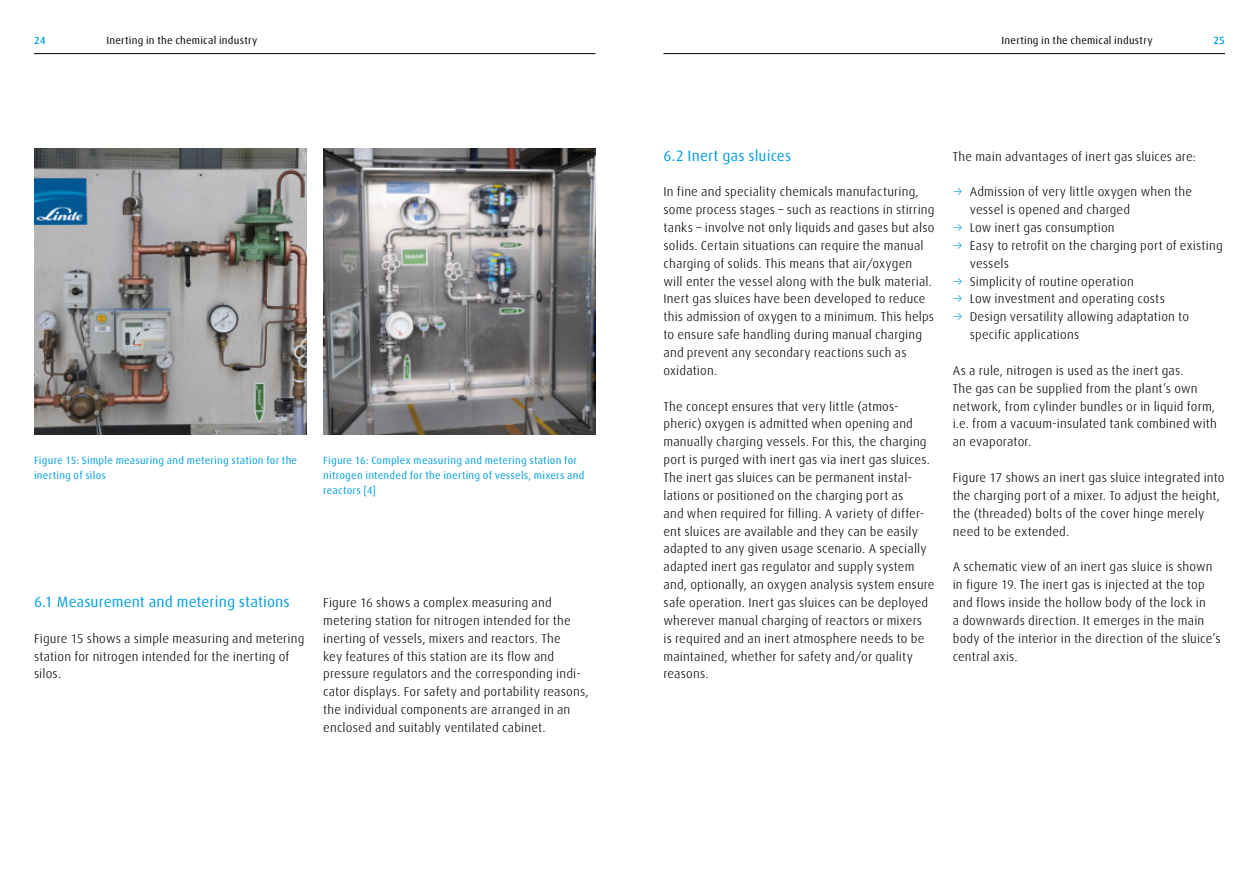
<style>
.page{position:relative;width:1259px;height:893px;background:#fff}
.page>*{position:absolute;margin:0;border:0;box-sizing:border-box;transform-origin:0 0}
.t1{font:15px "Linde Dax Global";letter-spacing:.005em;color:#009ee3}
.t2{font:300 12.75px/17.9px "Linde Dax Global";letter-spacing:.01em;color:#000}
.t3{font:10.5px/14.7px "Linde Dax Global";letter-spacing:.02em;color:#009ee3}
.t4{font:10.5px "Linde Dax Global";letter-spacing:.02em;color:#000}
.t5{font:500 10.5px "Linde Dax Global";color:#009ee3}
.s1{color:#009ee3}
</style>
<div class="page">
<hr style="left:663px;top:53px;width:562px;height:1px;background:#000">
<hr style="left:34px;top:53px;width:561px;height:1px;background:#000">
<img style="left:34px;top:149px;width:272px;height:285px">
<img style="left:323px;top:149px;width:272px;height:285px">
<p class="t5" style="left:34px;top:34px;width:13px">24</p>
<p class="t4" style="left:106px;top:34px;width:153px">Inerting in the chemical industry</p>
<p class="t4" style="left:1001px;top:34px;width:153px">Inerting in the chemical industry</p>
<p class="t5" style="left:1213px;top:34px;width:13px">25</p>
<p class="t3" style="left:34px;top:453px;width:265px">Figure 15: Simple measuring and metering station for the inerting of silos</p>
<p class="t3" style="left:323px;top:453px;width:263px">Figure 16: Complex measuring and metering station for nitrogen intended for the inerting of vessels, mixers and reactors [4]</p>
<p class="t1" style="left:34px;top:593px;width:257px">6.1 Measurement and metering stations</p>
<p class="t2" style="left:34px;top:629px;width:272px">Figure 15 shows a simple measuring and metering station for nitrogen intended for the inerting of silos.</p>
<p class="t2" style="left:323px;top:594px;width:267px">Figure 16 shows a complex measuring and metering station for nitrogen intended for the inerting of vessels, mixers and reactors. The<br>key features of this station are its flow and pressure regulators and the corresponding indi&shy;cator displays. For safety and portability reasons, the individual components are arranged in an enclosed and suitably ventilated cabinet.</p>
<p class="t1" style="left:663px;top:147px;width:129px">6.2 Inert gas sluices</p>
<p class="t2" style="left:663px;top:183px;width:273px">In fine and speciality chemicals manufacturing, some process stages – such as reactions in stirring tanks – involve not only liquids and gases but also solids. Certain situations can require the manual charging of solids. This means that air/oxygen will enter the vessel along with the bulk material.<br>Inert gas sluices have been developed to reduce this admission of oxygen to a minimum. This helps to ensure safe handling during manual charging and prevent any secondary reactions such as oxidation.</p>
<p class="t2" style="left:663px;top:397px;width:273px">The concept ensures that very little (atmos&shy;pheric) oxygen is admitted when opening and manually charging vessels. For this, the charging port is purged with inert gas via inert gas sluices.<br>The inert gas sluices can be permanent instal&shy;lations or positioned on the charging port as<br>and when required for filling. A variety of differ&shy;ent sluices are available and they can be easily adapted to any given usage scenario. A specially adapted inert gas regulator and supply system and, optionally, an oxygen analysis system ensure safe operation. Inert gas sluices can be deployed wherever manual charging of reactors or mixers<br>is required and an inert atmosphere needs to be maintained, whether for safety and/or quality reasons.</p>
<p class="t2" style="left:952px;top:147px;width:245px">The main advantages of inert gas sluices are:</p>
<p class="t2" style="left:969px;top:183px;width:224px;text-indent:-17px"><span class="s1">→</span> Admission of very little oxygen when the vessel is opened and charged</p>
<p class="t2" style="left:952px;top:219px;width:163px"><span class="s1">→</span> Low inert gas consumption</p>
<p class="t2" style="left:969px;top:237px;width:254px;text-indent:-17px"><span class="s1">→</span> Easy to retrofit on the charging port of existing vessels</p>
<p class="t2" style="left:952px;top:272px;width:182px"><span class="s1">→</span> Simplicity of routine operation</p>
<p class="t2" style="left:952px;top:290px;width:214px"><span class="s1">→</span> Low investment and operating costs</p>
<p class="t2" style="left:969px;top:308px;width:221px;text-indent:-17px"><span class="s1">→</span> Design versatility allowing adaptation to specific applications</p>
<p class="t2" style="left:952px;top:362px;width:266px">As a rule, nitrogen is used as the inert gas.<br>The gas can be supplied from the plant’s own network, from cylinder bundles or in liquid form, i.e. from a vacuum-insulated tank combined with an evaporator.</p>
<p class="t2" style="left:952px;top:469px;width:273px">Figure 17 shows an inert gas sluice integrated into the charging port of a mixer. To adjust the height, the (threaded) bolts of the cover hinge merely need to be extended.</p>
<p class="t2" style="left:952px;top:558px;width:269px">A schematic view of an inert gas sluice is shown in figure 19. The inert gas is injected at the top and flows inside the hollow body of the lock in<br>a downwards direction. It emerges in the main body of the interior in the direction of the sluice’s central axis.</p>
</div>
